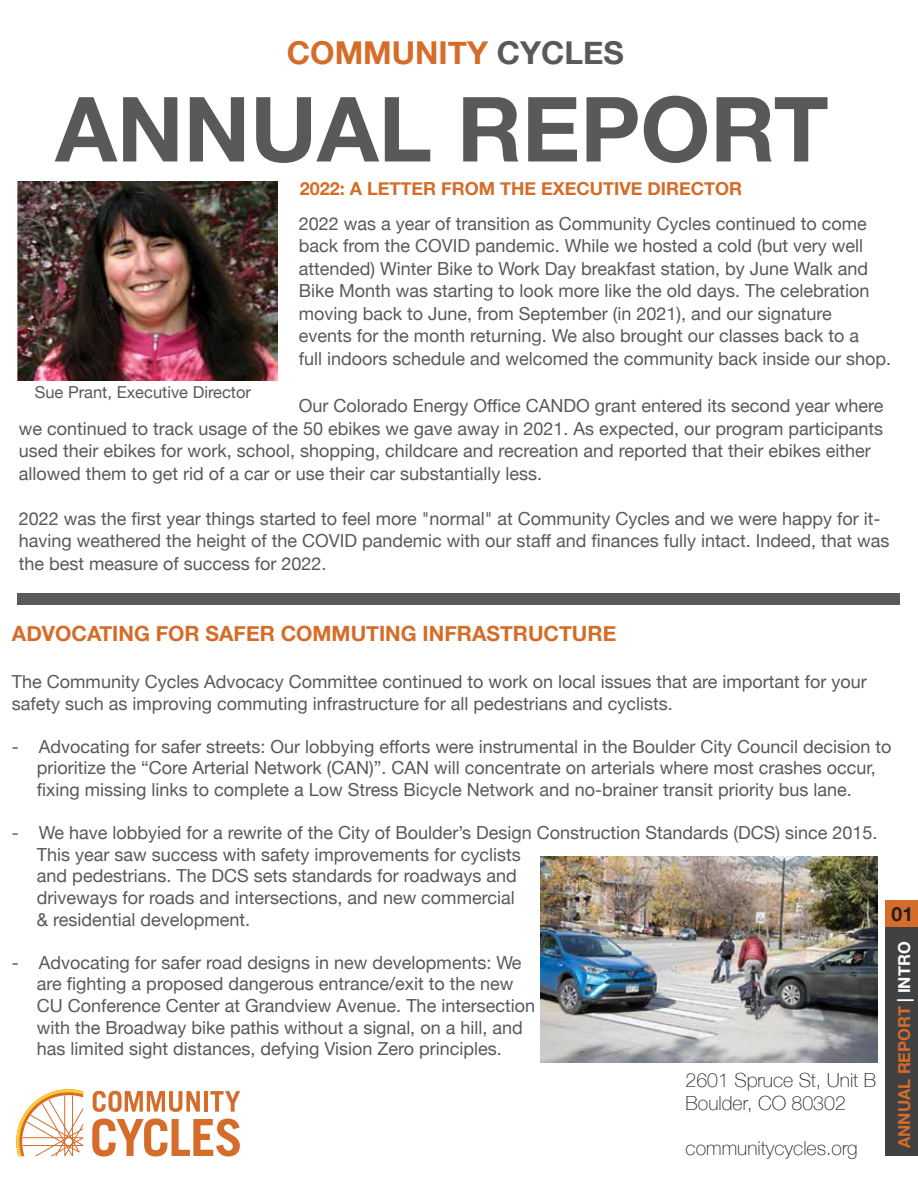
<style>
.page{position:relative;width:918px;height:1188px;background:#fff}
.page>*{position:absolute;margin:0;border:0;box-sizing:border-box;transform-origin:0 0}
.t1{font:700 90px "Helvetica Neue";color:#58595b}
.t2{font:700 31.5px "Helvetica Neue";color:#d56c28}
.t3{font:700 21px "Helvetica Neue";color:#d56c28}
.t4{font:100 19.5px/22.5px "Helvetica Neue";color:#231f20}
.t5{font:700 19.5px "Helvetica Neue";color:#231f20}
.t6{font:18px/22.5px "Helvetica Neue";color:#58595b}
.t7{font:700 18px "Helvetica Neue";color:#d56c28}
.t8{font:16.5px "Helvetica Neue";color:#58595b}
.t9{font:700 16.5px "Helvetica Neue";color:#d56c2a}
.s1{color:#58595b}
.s2{color:#fff}
</style>
<div class="page">
<div style="left:18px;top:593px;width:882px;height:12px;background:#58595b"></div>
<div style="left:885px;top:913px;width:33px;height:243px;background:#414042"></div>
<div style="left:885px;top:900px;width:33px;height:27px;background:#d56c2a"></div>
<svg style="left:93px;top:1091px;width:107px;height:21px"></svg>
<hr style="left:204px;top:1091px;width:4px;height:21px;background:#d56c2a">
<svg style="left:210px;top:1091px;width:30px;height:21px"></svg>
<svg style="left:92px;top:1119px;width:148px;height:38px"></svg>
<svg style="left:16px;top:1089px;width:67px;height:67px"></svg>
<img style="left:18px;top:182px;width:259px;height:198px">
<img style="left:541px;top:857px;width:336px;height:205px">
<h2 class="t2" style="left:287px;top:28px;width:339px">COMMUNITY <span class="s1">CYCLES</span></h2>
<h1 class="t1" style="left:55px;top:59px;width:775px">ANNUAL REPORT</h1>
<p class="t7" style="left:300px;top:174px;width:444px">2022: A LETTER FROM THE EXECUTIVE DIRECTOR</p>
<p class="t6" style="left:299px;top:213px;width:594px">2022 was a year of transition as Community Cycles continued to come back from the COVID pandemic. While we hosted a cold (but very well attended) Winter Bike to Work Day breakfast station, by June Walk and Bike Month was starting to look more like the old days. The celebration moving back to June, from September (in 2021), and our signature<br>events for the month returning. We also brought our classes back to a<br>full indoors schedule and welcomed the community back inside our shop.</p>
<p class="t8" style="left:35px;top:380px;width:218px">Sue Prant, Executive Director</p>
<p class="t6" style="left:19px;top:395px;width:866px;text-indent:280px">Our Colorado Energy Office CANDO grant entered its second year where we continued to track usage of the 50 ebikes we gave away in 2021. As expected, our program participants used their ebikes for work, school, shopping, childcare and recreation and reported that their ebikes either allowed them to get rid of a car or use their car substantially less.</p>
<p class="t6" style="left:19px;top:508px;width:872px">2022 was the first year things started to feel more "normal" at Community Cycles and we were happy for it&shy;having weathered the height of the COVID pandemic with our staff and finances fully intact. Indeed, that was the best measure of success for 2022.</p>
<p class="t3" style="left:12px;top:617px;width:606px">ADVOCATING FOR SAFER COMMUTING INFRASTRUCTURE</p>
<p class="t6" style="left:12px;top:672px;width:856px;line-height:21.6px">The Community Cycles Advocacy Committee continued to work on local issues that are important for your safety such as improving commuting infrastructure for all pedestrians and cyclists.</p>
<p class="t6" style="left:37px;top:737px;width:856px;line-height:21.6px;text-indent:-25px">- Advocating for safer streets: Our lobbying efforts were instrumental in the Boulder City Council decision to prioritize the “Core Arterial Network (CAN)”. CAN will concentrate on arterials where most crashes occur, fixing missing links to complete a Low Stress Bicycle Network and no-brainer transit priority bus lane.</p>
<p class="t6" style="left:37px;top:823px;width:842px;line-height:21.6px;text-indent:-25px">- We have lobbyied for a rewrite of the City of Boulder’s Design Construction Standards (DCS) since 2015.<br>This year saw success with safety improvements for cyclists<br>and pedestrians. The DCS sets standards for roadways and<br>driveways for roads and intersections, and new commercial<br>&amp; residential development.</p>
<p class="t6" style="left:37px;top:953px;width:500px;line-height:21.6px;text-indent:-25px">- Advocating for safer road designs in new developments: We are fighting a proposed dangerous entrance/exit to the new CU Conference Center at Grandview Avenue. The intersection with the Broadway bike pathis without a signal, on a hill, and has limited sight distances, defying Vision Zero principles.</p>
<p class="t5" style="left:892px;top:898px;width:23px">01</p>
<p class="t9" style="left:891px;top:1148px;width:208px;rotate:-90deg">ANNUAL REPORT <span class="s2">| INTRO</span></p>
<p class="t4" style="left:686px;top:1068px;width:192px">2601 Spruce St, Unit B<br>Boulder, CO 80302</p>
<p class="t4" style="left:686px;top:1136px;width:174px">communitycycles.org</p>
</div>
